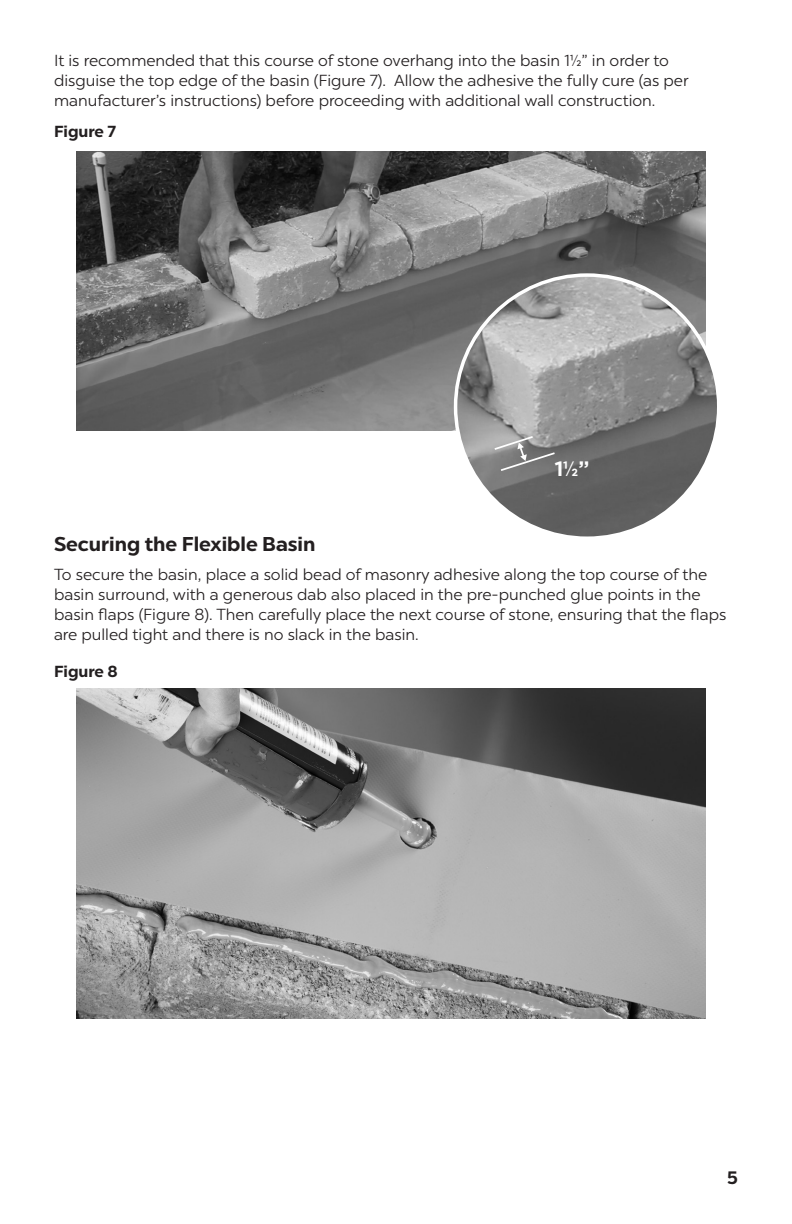
<style>
.page{position:relative;width:792px;height:1224px;background:#fff}
.page>*{position:absolute;margin:0;border:0;box-sizing:border-box;transform-origin:0 0}
.t1{font:700 20.8px "Chronica Pro";color:#fff}
.t2{font:700 20px "Chronica Pro";color:#231f20}
.Paragraph_Style_1{font:700 18px "Chronica Pro";color:#231f20}
.t3{font:16px/20px "Chronica Pro";color:#231f20}
.t4{font:700 16px "Chronica Pro";color:#231f20}
</style>
<div class="page">
<img style="left:76px;top:152px;width:629px;height:278px">
<img style="left:456px;top:275px;width:263px;height:263px;border-radius:132px">
<svg style="left:493px;top:435px;width:64px;height:37px;background:#919191"></svg>
<img style="left:76px;top:688px;width:629px;height:331px">
<p class="t3" style="left:54px;top:50px;width:636px">It is recommended that this course of stone overhang into the basin 1½” in order to disguise the top edge of the basin (Figure 7). Allow the adhesive the fully cure (as per manufacturer’s instructions) before proceeding with additional wall construction.</p>
<p class="t4" style="left:54px;top:121px;width:64px">Figure 7</p>
<p class="t1" style="left:555px;top:456px;width:36px">1½”</p>
<p class="t2" style="left:54px;top:532px;width:263px">Securing the Flexible Basin</p>
<p class="t3" style="left:54px;top:564px;width:674px">To secure the basin, place a solid bead of masonry adhesive along the top course of the basin surround, with a generous dab also placed in the pre-punched glue points in the basin flaps (Figure 8). Then carefully place the next course of stone, ensuring that the flaps are pulled tight and there is no slack in the basin.</p>
<p class="t4" style="left:54px;top:662px;width:65px">Figure 8</p>
<p class="Paragraph_Style_1" style="left:727px;top:1166px;width:12px">5</p>
</div>
